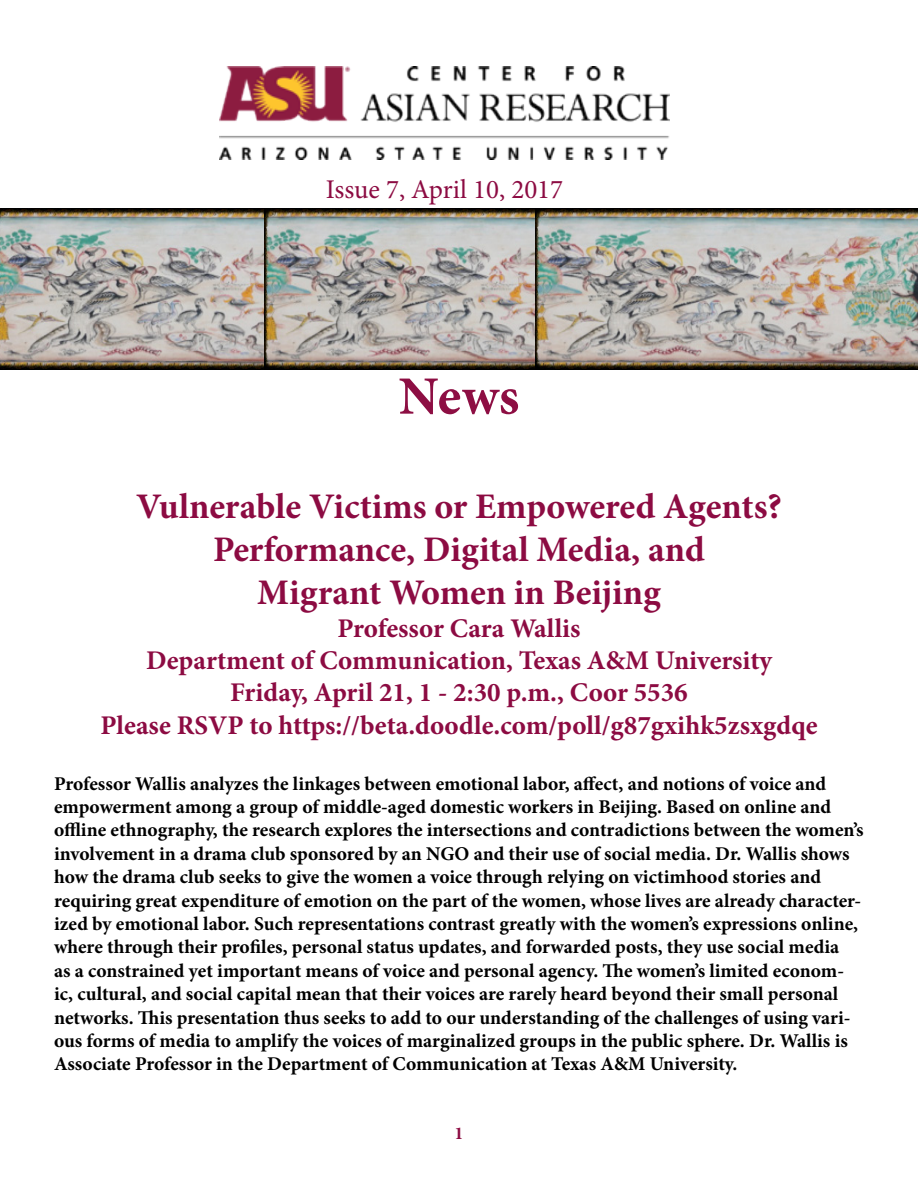
<style>
.page{position:relative;width:918px;height:1188px;background:#fff}
.page>*{position:absolute;margin:0;border:0;box-sizing:border-box;transform-origin:0 0}
.t1{font:700 54px "Minion Pro";color:#8d0e43}
.t2{font:700 36px "Minion Pro";color:#8c0b42}
.t3{font:700 27px "Minion Pro";color:#8c0b42}
.t4{font:27px "Minion Pro";color:#8c0b42}
.t5{font:700 19.5px/23.4px "Minion Pro";color:#000}
.t6{font:700 18px "Minion Pro";color:#8c0b42}
</style>
<div class="page">
<img style="left:220px;top:67px;width:450px;height:93px">
<img style="left:0;top:209px;width:264px;height:160px">
<img style="left:264px;top:209px;width:272px;height:160px">
<img style="left:536px;top:209px;width:382px;height:160px">
<p class="t4" style="left:326px;top:171px;width:239px">Issue 7, April 10, 2017</p>
<p class="t1" style="left:399px;top:358px;width:122px">News</p>
<p class="t2" style="left:136px;top:481px;width:647px">Vulnerable Victims or Empowered Agents?</p>
<p class="t2" style="left:213px;top:524px;width:493px">Performance, Digital Media, and</p>
<p class="t2" style="left:257px;top:567px;width:405px">Migrant Women in Beijing</p>
<p class="t3" style="left:337px;top:609px;width:245px">Professor Cara Wallis</p>
<p class="t3" style="left:146px;top:641px;width:627px">Department of Communication, Texas A&amp;M University</p>
<p class="t3" style="left:230px;top:674px;width:459px">Friday, April 21, 1 - 2:30 p.m., Coor 5536</p>
<p class="t3" style="left:100px;top:706px;width:719px">Please RSVP to https://beta.doodle.com/poll/g87gxihk5zsxgdqe</p>
<p class="t5" style="left:54px;top:771px;width:811px">Professor Wallis analyzes the linkages between emotional labor, affect, and notions of voice and empowerment among a group of middle-aged domestic workers in Beijing. Based on online and offline ethnography, the research explores the intersections and contradictions between the women’s involvement in a drama club sponsored by an NGO and their use of social media. Dr. Wallis shows how the drama club seeks to give the women a voice through relying on victimhood stories and requiring great expenditure of emotion on the part of the women, whose lives are already character&shy;ized by emotional labor. Such representations contrast greatly with the women’s expressions online, where through their profiles, personal status updates, and forwarded posts, they use social media<br>as a constrained yet important means of voice and personal agency. The women’s limited econom&shy;ic, cultural, and social capital mean that their voices are rarely heard beyond their small personal networks. This presentation thus seeks to add to our understanding of the challenges of using vari&shy;ous forms of media to amplify the voices of marginalized groups in the public sphere. Dr. Wallis is Associate Professor in the Department of Communication at Texas A&amp;M University.</p>
<p class="t6" style="left:454px;top:1120px;width:10px">1</p>
</div>
